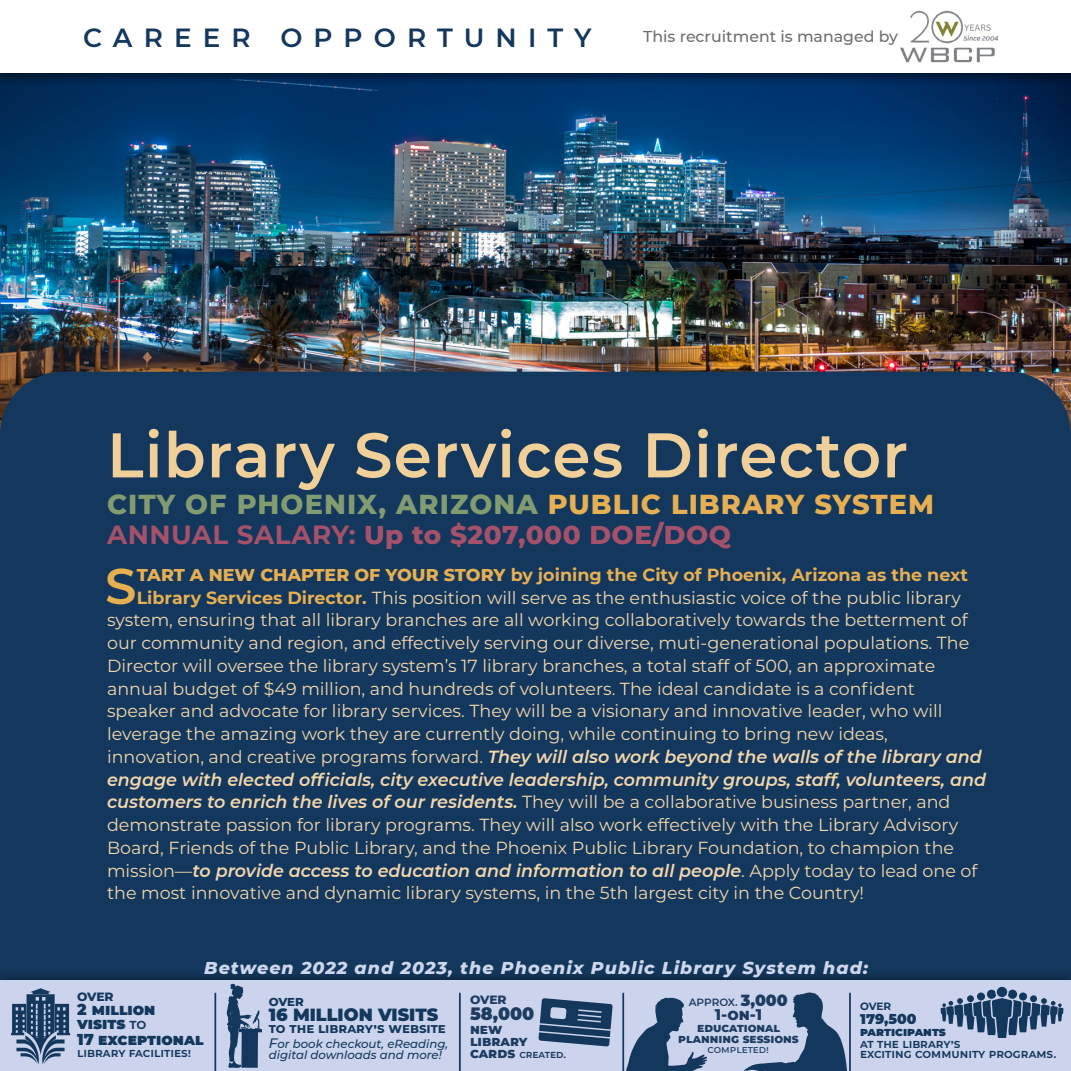
<style>
.page{position:relative;width:1071px;height:1071px;background:#fff}
.page>*{position:absolute;margin:0;border:0;box-sizing:border-box;transform-origin:0 0}
.t1{font:600 63px "Montserrat";letter-spacing:.02em;color:#f0cf99}
.t2{font:600 50.05px "Montserrat";color:#e6af52}
.t3{font:800 28px "Montserrat";letter-spacing:.04em;color:#839b70}
.t4{font:800 26.25px "Montserrat";letter-spacing:.02em;color:#a5516a}
.t5{font:600 26.25px "Montserrat";letter-spacing:.425em;color:#14375d}
.t6{font:17.5px "Montserrat";color:#f3d7ac}
.t7{font:italic 600 17.5px "Montserrat";color:#f3d7ac}
.t8{font:700 17.5px "Montserrat";color:#e6af52}
.t9{font:italic 800 17.5px "Montserrat";letter-spacing:.06em;color:#cdd6ed}
.t10{font:900 17.5px "Montserrat";color:#14375d}
.t11{font:900 17.5px "Montserrat";color:#1e3b61}
.t12{font:900 15.75px/14px "Montserrat";color:#14375d}
.t13{font:500 15.75px "Montserrat";color:#6d6e71}
.t14{font:800 15.75px "Montserrat";color:#1e3b61}
.t15{font:800 14px/12.2px "Montserrat";color:#1e3b61}
.t16{font:900 14px "Montserrat";color:#14375d}
.t17{font:700 13.65px "Montserrat";color:#14375d}
.t18{font:600 12.25px/10.5px "Montserrat";color:#14375d}
.t19{font:800 12.25px/10.5px "Montserrat";color:#1e3b61;text-align:center}
.t20{font:900 12.25px "Montserrat";color:#14375d}
.t21{font:800 12.25px "Montserrat";color:#14375d}
.t22{font:italic 500 11.72px/11.7px "Montserrat";color:#14375d}
.t23{font:800 11.72px "Montserrat";color:#14375d}
.t24{font:600 10.5px "Montserrat";color:#1e3b61}
.t25{font:500 10.5px "Montserrat";color:#1e3b61}
.t26{font:700 10.5px "Montserrat";color:#14375d}
.s1{color:#e6af52}
.s2{font-weight:700}
.s3{font-weight:800}
.s4{font-weight:700;color:#e6af52}
.s5{font-weight:400;font-style:normal}
.s6{font-weight:600;font-style:italic}
.s7{font-weight:600;font-size:14px}
.s8{font-size:13.65px}
.s9{font-weight:800;font-size:14px}
.s10{font-weight:900;font-size:15.75px}
</style>
<div class="page">
<img style="left:0;top:85px;width:1071px;height:287px">
<div style="left:0;top:372px;width:1071px;height:598px;background:#14375d"></div>
<div style="left:0;top:0;width:1071px;height:85px;background:#000;opacity:.5"></div>
<div style="left:0;top:0;width:1071px;height:72px;background:#fff"></div>
<img style="left:900px;top:10px;width:99px;height:52px">
<div style="left:0;top:970px;width:1071px;height:101px;background:#000;opacity:.4"></div>
<div style="left:0;top:980px;width:1071px;height:91px;background:#cbd4ec"></div>
<hr style="left:214px;top:993px;width:2px;height:78px;background:#14375d">
<hr style="left:459px;top:993px;width:2px;height:78px;background:#14375d">
<svg style="left:11px;top:988px;width:59px;height:77px"></svg>
<svg style="left:941px;top:987px;width:123px;height:51px"></svg>
<svg style="left:227px;top:984px;width:35px;height:84px"></svg>
<svg style="left:538px;top:992px;width:313px;height:79px"></svg>
<h3 class="t5" style="left:83px;top:20px;width:510px">CAREER OPPORTUNITY</h3>
<p class="t13" style="left:643px;top:26px;width:256px">This recruitment is managed by</p>
<h1 class="t1" style="left:107px;top:410px;width:802px">Library Services Director</h1>
<h3 class="t3" style="left:107px;top:484px;width:829px">CITY OF PHOENIX, ARIZONA <span class="s1">PUBLIC LIBRARY SYSTEM</span></h3>
<h3 class="t4" style="left:107px;top:515px;width:626px"><span class="s2">ANNUAL SALARY:</span> Up to $207,000 DOE/DOQ</h3>
<h2 class="t2" style="left:105px;top:550px;width:33px">S</h2>
<p class="t8" style="left:137px;top:562px;width:833px"><span class="s3">TART A NEW CHAPTER OF YOUR STORY</span> by joining the City of Phoenix, Arizona as the next</p>
<p class="t6" style="left:137px;top:586px;width:826px"><span class="s4">Library Services Director.</span> This position will serve as the enthusiastic voice of the public library</p>
<p class="t6" style="left:107px;top:608px;width:862px">system, ensuring that all library branches are all working collaboratively towards the betterment of</p>
<p class="t6" style="left:107px;top:631px;width:864px">our community and region, and effectively serving our diverse, muti-generational populations. The</p>
<p class="t6" style="left:107px;top:654px;width:830px">Director will oversee the library system’s 17 library branches, a total staff of 500, an approximate</p>
<p class="t6" style="left:107px;top:677px;width:809px">annual budget of $49 million, and hundreds of volunteers. The ideal candidate is a confident</p>
<p class="t6" style="left:107px;top:699px;width:837px">speaker and advocate for library services. They will be a visionary and innovative leader, who will</p>
<p class="t6" style="left:107px;top:722px;width:782px">leverage the amazing work they are currently doing, while continuing to bring new ideas,</p>
<p class="t7" style="left:107px;top:744px;width:876px"><span class="s5">innovation, and creative programs forward.</span> They will also work beyond the walls of the library and</p>
<p class="t7" style="left:107px;top:767px;width:881px">engage with elected officials, city executive leadership, community groups, staff, volunteers, and</p>
<p class="t6" style="left:107px;top:790px;width:845px"><span class="s6">customers to enrich the lives of our residents.</span> They will be a collaborative business partner, and</p>
<p class="t6" style="left:107px;top:813px;width:853px">demonstrate passion for library programs. They will also work effectively with the Library Advisory</p>
<p class="t6" style="left:107px;top:836px;width:849px">Board, Friends of the Public Library, and the Phoenix Public Library Foundation, to champion the</p>
<p class="t7" style="left:107px;top:858px;width:872px"><span class="s5">mission—</span>to provide access to education and information to all people<span class="s5">. Apply today to lead one of</span></p>
<p class="t6" style="left:107px;top:881px;width:759px">the most innovative and dynamic library systems, in the 5th largest city in the Country!</p>
<p class="t9" style="left:204px;top:955px;width:665px">Between 2022 and 2023, the Phoenix Public Library System had:</p>
<p class="t21" style="left:77px;top:988px;width:38px">OVER</p>
<p class="t12" style="left:77px;top:1002px;width:80px">2 million visits <span class="s7">to</span></p>
<p class="t12" style="left:77px;top:1032px;width:128px">17 exceptional</p>
<p class="t18" style="left:77px;top:1047px;width:115px">library facilities!</p>
<p class="t23" style="left:269px;top:994px;width:36px">OVER</p>
<p class="t10" style="left:269px;top:1002px;width:171px">16 MILLION VISITS</p>
<p class="t17" style="left:269px;top:1018px;width:179px">to the library’s website</p>
<p class="t22" style="left:269px;top:1037px;width:181px"><span class="s8">F</span>or book checkout, eReading, digital downloads and more!</p>
<p class="t19" style="left:470px;top:994px;width:38px">OVER</p>
<p class="t11" style="left:470px;top:1001px;width:66px">58,000</p>
<p class="t15" style="left:470px;top:1022px;width:59px">new library</p>
<p class="t24" style="left:470px;top:1047px;width:98px"><span class="s9">cards</span> created.</p>
<p class="t24" style="left:689px;top:995px;width:100px">APPROX. <span class="s10">3,000</span></p>
<p class="t14" style="left:715px;top:1003px;width:49px">1-on-1</p>
<p class="t19" style="left:678px;top:1022px;width:122px">educational planning sessions</p>
<p class="t25" style="left:708px;top:1042px;width:63px">completed!</p>
<p class="t26" style="left:860px;top:998px;width:33px">OVER</p>
<p class="t16" style="left:860px;top:1008px;width:58px">179,500</p>
<p class="t20" style="left:860px;top:1022px;width:87px">participants</p>
<p class="t18" style="left:860px;top:1038px;width:198px">at the library’s<br>exciting community programs.</p>
</div>
